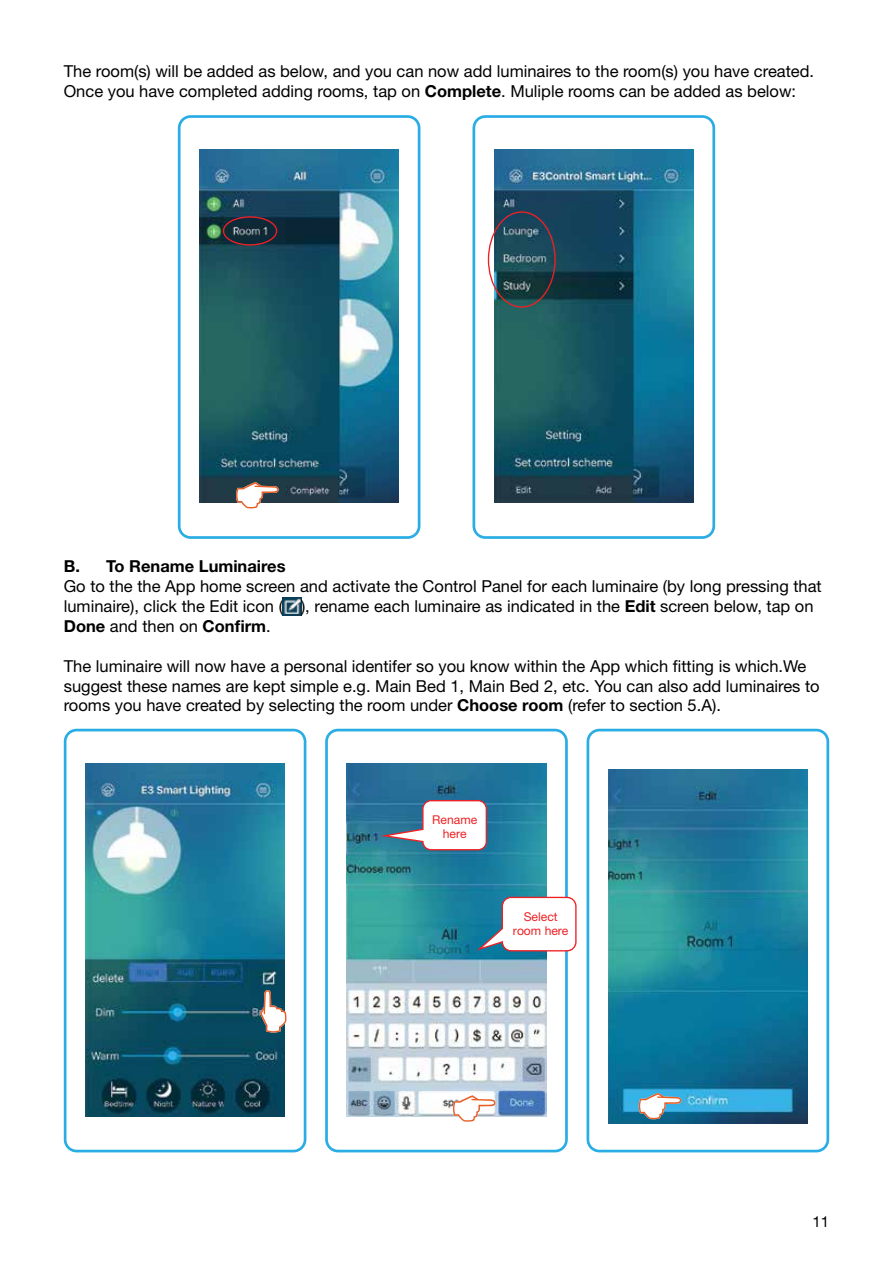
<style>
.page{position:relative;width:893px;height:1263px;background:#fff}
.page>*{position:absolute;margin:0;border:0;box-sizing:border-box;transform-origin:0 0}
.t1{font:16.5px/19.8px "Helvetica Neue";color:#000}
.t2{font:700 16.5px "Helvetica Neue";color:#000}
.t3{font:15px "Helvetica Neue";color:#000}
.t4{font:12.15px/14.5px "Helvetica Neue";color:#ed2124;text-align:center}
.s1{font-weight:700}
</style>
<div class="page">
<svg style="left:178px;top:115px;width:242px;height:424px"></svg>
<svg style="left:472px;top:115px;width:243px;height:424px"></svg>
<svg style="left:64px;top:729px;width:242px;height:423px"></svg>
<svg style="left:587px;top:729px;width:242px;height:423px"></svg>
<svg style="left:325px;top:729px;width:243px;height:423px"></svg>
<img style="left:347px;top:763px;width:199px;height:353px">
<svg style="left:453px;top:1095px;width:42px;height:27px"></svg>
<svg style="left:380px;top:800px;width:107px;height:50px"></svg>
<svg style="left:477px;top:897px;width:100px;height:54px"></svg>
<img style="left:283px;top:598px;width:18px;height:17px">
<p class="t1" style="left:64px;top:61px;width:752px">The room(s) will be added as below, and you can now add luminaires to the room(s) you have created.<br>Once you have completed adding rooms, tap on <span class="s1">Complete</span>. Muliple rooms can be added as below:</p>
<p class="t2" style="left:64px;top:556px;width:223px">B. To Rename Luminaires</p>
<p class="t1" style="left:64px;top:575px;width:759px;line-height:20.2px">Go to the the App home screen and activate the Control Panel for each luminaire (by long pressing that luminaire), click the Edit icon ( ), rename each luminaire as indicated in the <span class="s1">Edit</span> screen below, tap on<br><span class="s1">Done</span> and then on <span class="s1">Confirm</span>.</p>
<p class="t1" style="left:64px;top:656px;width:757px">The luminaire will now have a personal identifer so you know within the App which fitting is which.We suggest these names are kept simple e.g. Main Bed 1, Main Bed 2, etc. You can also add luminaires to rooms you have created by selecting the room under <span class="s1">Choose room</span> (refer to section 5.A).</p>
<p class="t4" style="left:432px;top:812px;width:47px">Rename here</p>
<p class="t4" style="left:513px;top:909px;width:57px">Select room here</p>
<p class="t3" style="left:812px;top:1213px;width:18px">11</p>
</div>
